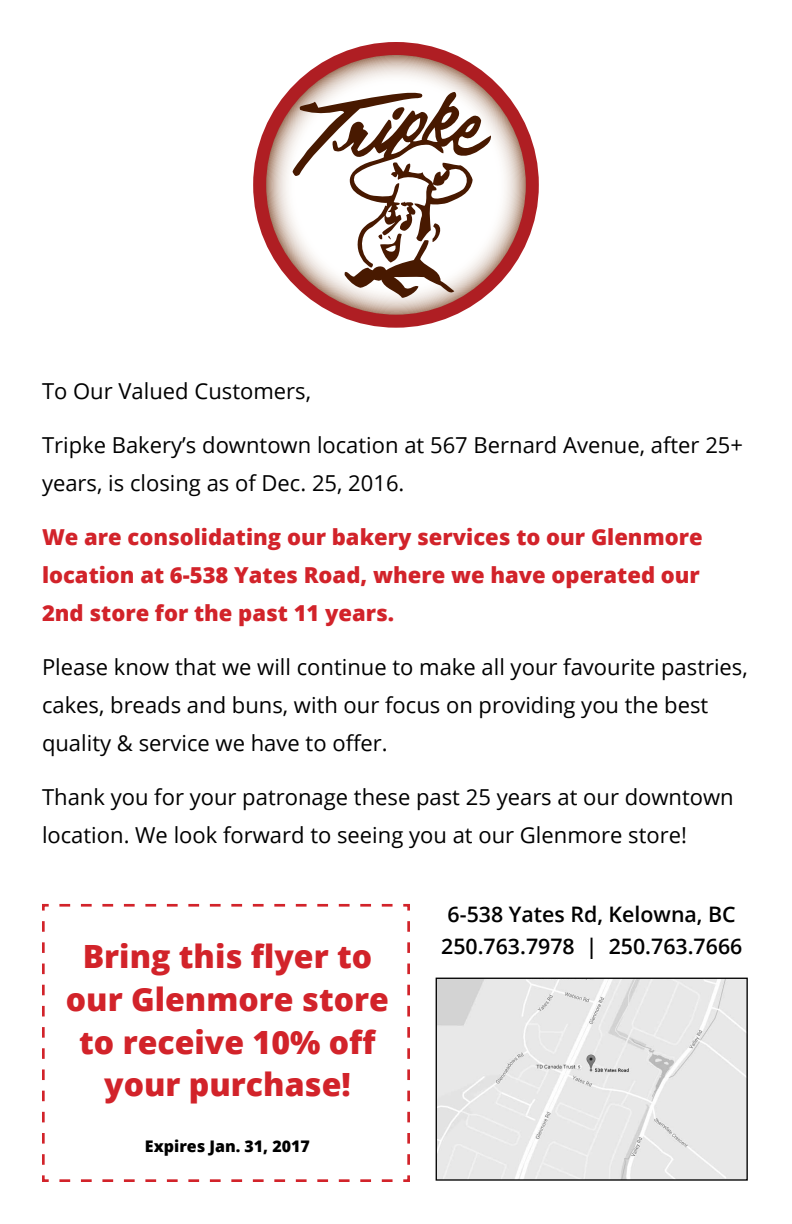
<style>
.page{position:relative;width:792px;height:1224px;background:#fff}
.page>*{position:absolute;margin:0;border:0;box-sizing:border-box;transform-origin:0 0}
.t1{font:800 32px/42.7px "Open Sans";color:#d2232a;text-align:center}
.t2{font:22px/38px "Open Sans";color:#000}
.t3{font:800 22px/38px "Open Sans";color:#d2232a}
.t4{font:600 21.3px/32px "Open Sans";color:#000;text-align:center}
.t5{font:800 16px "Open Sans";color:#000}
</style>
<div class="page">
<img style="left:438px;top:980px;width:308px;height:199px">
<div style="left:436px;top:978px;width:312px;height:203px;border:1px solid #000"></div>
<svg style="left:260px;top:48px;width:272px;height:273px"></svg>
<svg style="left:293px;top:92px;width:199px;height:207px"></svg>
<div style="left:253px;top:42px;width:286px;height:286px;border:13px solid #af1e23;border-radius:50%"></div>
<svg style="left:42px;top:903px;width:368px;height:279px"></svg>
<p class="t2" style="left:42px;top:371px;width:271px">To Our Valued Customers,</p>
<p class="t2" style="left:42px;top:425px;width:703px">Tripke Bakery’s downtown location at 567 Bernard Avenue, after 25+ years, is closing as of Dec. 25, 2016.</p>
<p class="t3" style="left:42px;top:517px;width:662px">We are consolidating our bakery services to our Glenmore location at 6-538 Yates Road, where we have operated our<br>2nd store for the past 11 years.</p>
<p class="t2" style="left:42px;top:647px;width:707px">Please know that we will continue to make all your favourite pastries, cakes, breads and buns, with our focus on providing you the best quality &amp; service we have to offer.</p>
<p class="t2" style="left:42px;top:777px;width:693px">Thank you for your patronage these past 25 years at our downtown location. We look forward to seeing you at our Glenmore store!</p>
<h1 class="t1" style="left:66px;top:934px;width:325px">Bring this flyer to our Glenmore store to receive 10% off your purchase!</h1>
<p class="t5" style="left:145px;top:1134px;width:167px">Expires Jan. 31, 2017</p>
<p class="t4" style="left:441px;top:897px;width:303px">6-538 Yates Rd, Kelowna, BC<br>250.763.7978 | 250.763.7666</p>
</div>
